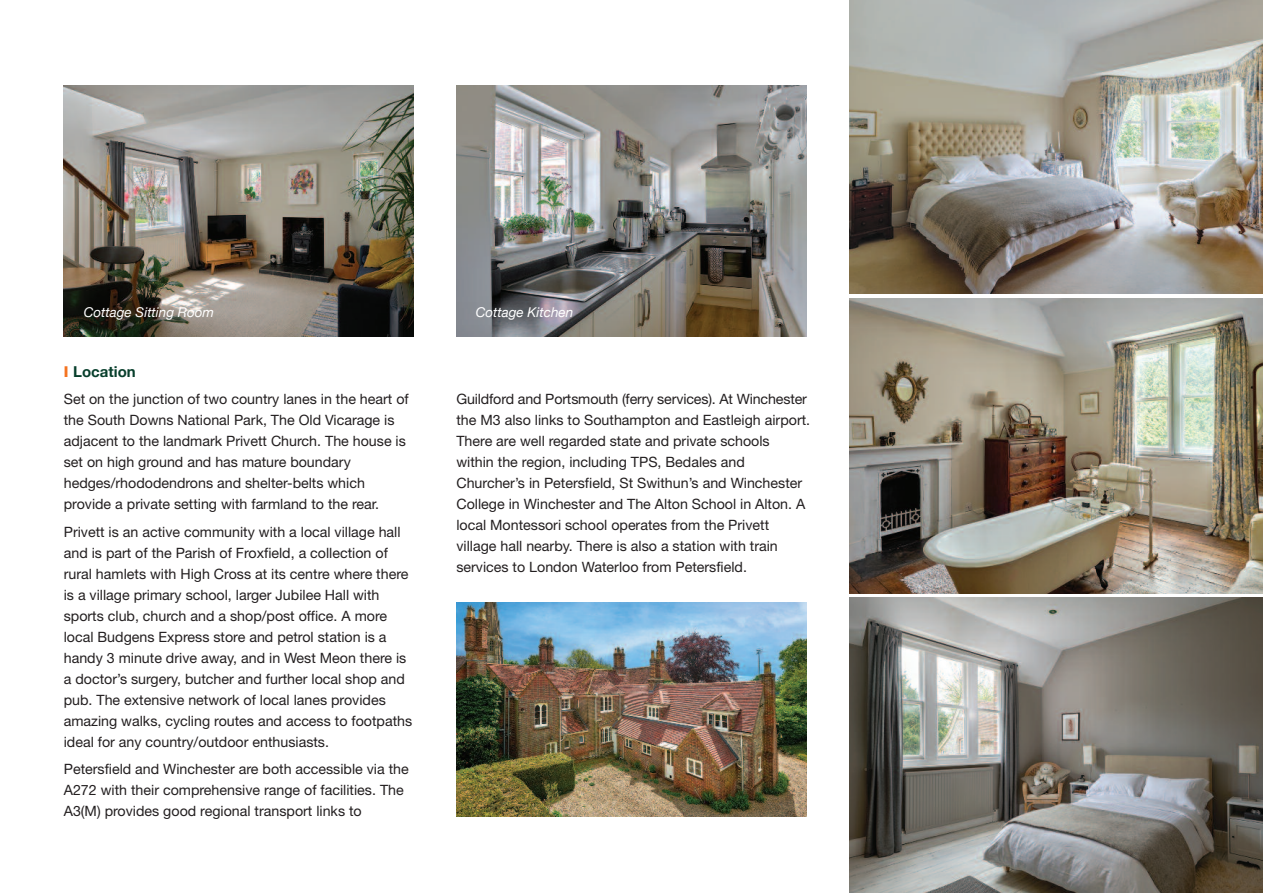
<style>
.page{position:relative;width:1263px;height:893px;background:#fff}
.page>*{position:absolute;margin:0;border:0;box-sizing:border-box;transform-origin:0 0}
.t1{font:700 15px "Helvetica Neue";color:#083f2c}
.t2{font:14.25px/21px "Helvetica Neue";color:#231f20}
.t3{font:italic 13.5px "Helvetica Neue";color:#fff}
.s1{font-weight:800;color:#f47321}
</style>
<div class="page">
<img style="left:64px;top:85px;width:350px;height:251px">
<img style="left:849px;top:299px;width:414px;height:295px">
<img style="left:849px;top:598px;width:414px;height:295px">
<img style="left:849px;top:0;width:414px;height:293px">
<img style="left:456px;top:85px;width:350px;height:251px">
<img style="left:456px;top:603px;width:350px;height:213px">
<p class="t3" style="left:84px;top:304px;width:132px">Cottage Sitting Room</p>
<p class="t3" style="left:476px;top:304px;width:99px">Cottage Kitchen</p>
<p class="t1" style="left:64px;top:362px;width:73px"><span class="s1">I</span> Location</p>
<p class="t2" style="left:64px;top:390px;width:346px">Set on the junction of two country lanes in the heart of the South Downs National Park, The Old Vicarage is adjacent to the landmark Privett Church. The house is set on high ground and has mature boundary hedges/rhododendrons and shelter-belts which provide a private setting with farmland to the rear.</p>
<p class="t2" style="left:64px;top:522px;width:350px">Privett is an active community with a local village hall and is part of the Parish of Froxfield, a collection of rural hamlets with High Cross at its centre where there is a village primary school, larger Jubilee Hall with sports club, church and a shop/post office. A more local Budgens Express store and petrol station is a handy 3 minute drive away, and in West Meon there is a doctor’s surgery, butcher and further local shop and pub. The extensive network of local lanes provides amazing walks, cycling routes and access to footpaths ideal for any country/outdoor enthusiasts.</p>
<p class="t2" style="left:64px;top:760px;width:346px">Petersfield and Winchester are both accessible via the<br>A272 with their comprehensive range of facilities. The<br>A3(M) provides good regional transport links to</p>
<p class="t2" style="left:456px;top:389px;width:355px">Guildford and Portsmouth (ferry services). At Winchester the M3 also links to Southampton and Eastleigh airport.<br>There are well regarded state and private schools within the region, including TPS, Bedales and Churcher’s in Petersfield, St Swithun’s and Winchester College in Winchester and The Alton School in Alton. A local Montessori school operates from the Privett village hall nearby. There is also a station with train services to London Waterloo from Petersfield.</p>
</div>
